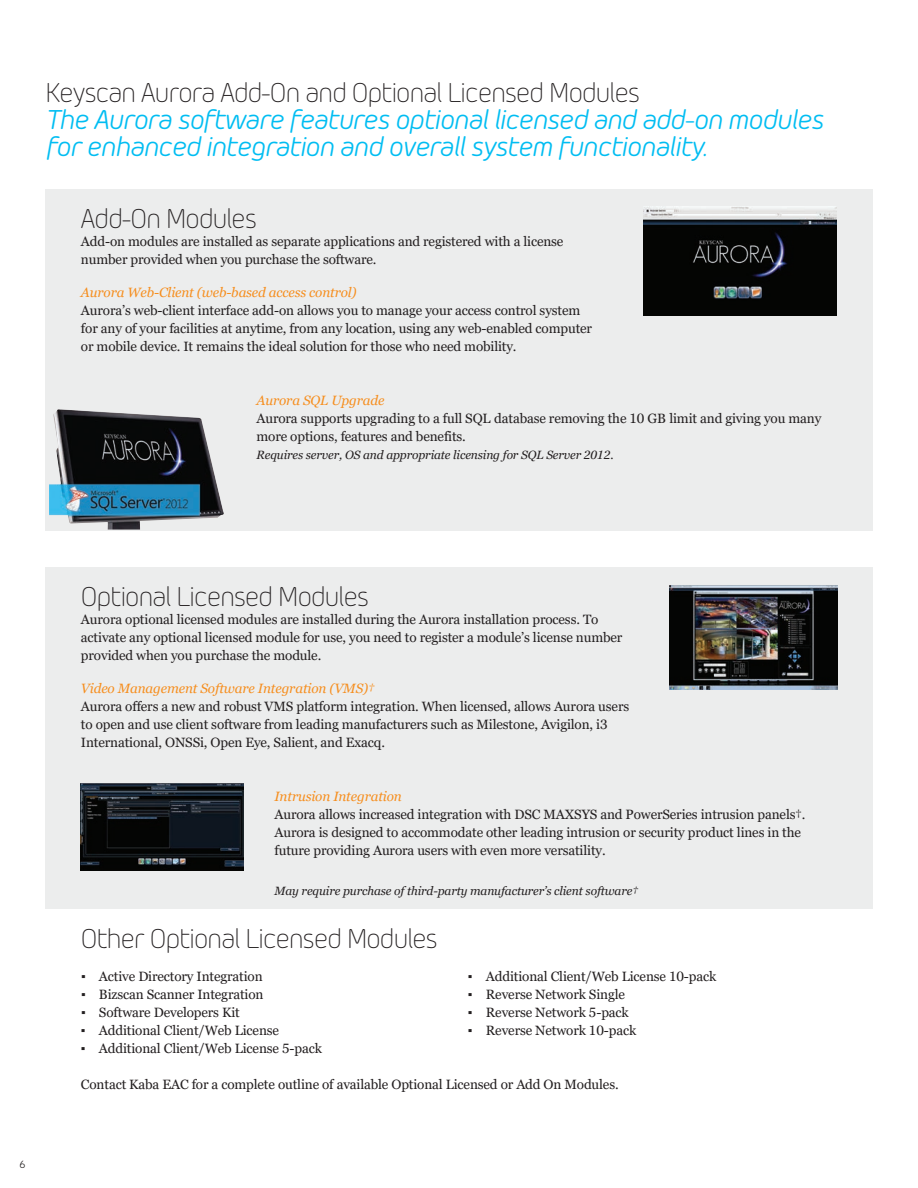
<style>
.page{position:relative;width:918px;height:1188px;background:#fff}
.page>*{position:absolute;margin:0;border:0;box-sizing:border-box;transform-origin:0 0}
.t1{font:300 27px "Morebi Rounded";letter-spacing:-.03em;color:#231f20}
.t2{font:italic 27px/27px "Morebi Rounded";letter-spacing:-.03em;color:#01bdf2}
.t3{font:13.5px/18px "Georgia Pro";letter-spacing:-.01em;color:#231f20}
.t4{font:italic 13.5px "Georgia Pro";letter-spacing:-.01em;color:#f68e1e}
.t5{font:italic 12px "Georgia Pro";letter-spacing:-.01em;color:#231f20}
.t6{font:10.5px "Morebi Rounded";color:#231f20}
</style>
<div class="page">
<div style="left:45px;top:189px;width:828px;height:342px;background:#eceded"></div>
<div style="left:45px;top:567px;width:828px;height:342px;background:#eceded"></div>
<img style="left:644px;top:207px;width:193px;height:109px">
<img style="left:669px;top:585px;width:168px;height:105px">
<img style="left:49px;top:409px;width:175px;height:121px">
<img style="left:81px;top:783px;width:163px;height:87px">
<h1 class="t1" style="left:45px;top:74px;width:596px">Keyscan Aurora Add-On and Optional Licensed Modules</h1>
<h1 class="t2" style="left:45px;top:104px;width:779px">The Aurora software features optional licensed and add-on modules for enhanced integration and overall system functionality.</h1>
<h1 class="t1" style="left:81px;top:200px;width:177px">Add-On Modules</h1>
<p class="t3" style="left:81px;top:233px;width:484px">Add-on modules are installed as separate applications and registered with a license number provided when you purchase the software.</p>
<p class="t4" style="left:81px;top:285px;width:277px">Aurora Web-Client (web-based access control)</p>
<p class="t3" style="left:81px;top:302px;width:513px">Aurora’s web-client interface add-on allows you to manage your access control system for any of your facilities at anytime, from any location, using any web-enabled computer or mobile device. It remains the ideal solution for those who need mobility.</p>
<p class="t4" style="left:256px;top:393px;width:129px">Aurora SQL Upgrade</p>
<p class="t3" style="left:256px;top:410px;width:566px">Aurora supports upgrading to a full SQL database removing the 10 GB limit and giving you many more options, features and benefits.</p>
<p class="t5" style="left:256px;top:448px;width:359px">Requires server, OS and appropriate licensing for SQL Server 2012.</p>
<p class="t6" style="left:20px;top:1157px;width:7px">6</p>
<h1 class="t1" style="left:81px;top:578px;width:289px">Optional Licensed Modules</h1>
<p class="t3" style="left:81px;top:611px;width:543px">Aurora optional licensed modules are installed during the Aurora installation process. To activate any optional licensed module for use, you need to register a module’s license number provided when you purchase the module.</p>
<p class="t4" style="left:81px;top:681px;width:295px">Video Management Software Integration (VMS)†</p>
<p class="t3" style="left:81px;top:698px;width:550px">Aurora offers a new and robust VMS platform integration. When licensed, allows Aurora users to open and use client software from leading manufacturers such as Milestone, Avigilon, i3<br>International, ONSSi, Open Eye, Salient, and Exacq.</p>
<p class="t4" style="left:274px;top:789px;width:129px">Intrusion Integration</p>
<p class="t3" style="left:274px;top:806px;width:532px">Aurora allows increased integration with DSC MAXSYS and PowerSeries intrusion panels†.<br>Aurora is designed to accommodate other leading intrusion or security product lines in the future providing Aurora users with even more versatility.</p>
<p class="t5" style="left:274px;top:884px;width:365px">May require purchase of third-party manufacturer’s client software†</p>
<h1 class="t1" style="left:81px;top:920px;width:358px">Other Optional Licensed Modules</h1>
<p class="t3" style="left:81px;top:968px;width:183px">▪ Active Directory Integration</p>
<p class="t3" style="left:81px;top:986px;width:184px">▪ Bizscan Scanner Integration</p>
<p class="t3" style="left:81px;top:1004px;width:160px">▪ Software Developers Kit</p>
<p class="t3" style="left:81px;top:1022px;width:200px">▪ Additional Client/Web License</p>
<p class="t3" style="left:81px;top:1040px;width:242px">▪ Additional Client/Web License 5-pack</p>
<p class="t3" style="left:468px;top:968px;width:250px">▪ Additional Client/Web License 10-pack</p>
<p class="t3" style="left:468px;top:986px;width:159px">▪ Reverse Network Single</p>
<p class="t3" style="left:468px;top:1004px;width:162px">▪ Reverse Network 5-pack</p>
<p class="t3" style="left:468px;top:1022px;width:170px">▪ Reverse Network 10-pack</p>
<p class="t3" style="left:81px;top:1076px;width:539px">Contact Kaba EAC for a complete outline of available Optional Licensed or Add On Modules.</p>
</div>
